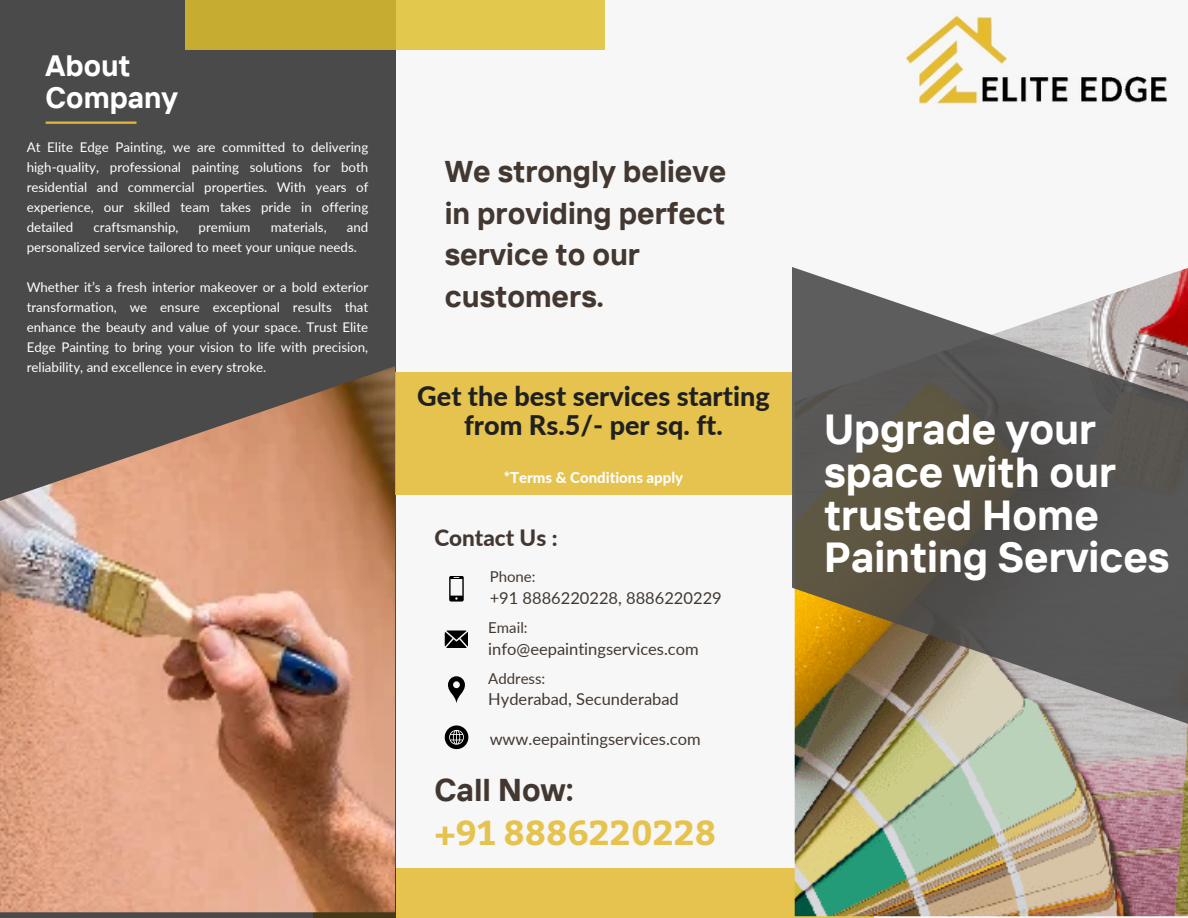
<style>
.page{position:relative;width:1188px;height:918px;background:#f7f7f7}
.page>*{position:absolute;margin:0;border:0;box-sizing:border-box;transform-origin:0 0}
.t1{font:700 42px/42.8px "TT Interphases";color:#fff}
.t2{font:700 34.5px "Bitter";color:#e6c34e}
.t3{font:700 31.5px "TT Interphases";color:#433831}
.t4{font:700 30px/41.7px "TT Interphases";color:#433831}
.t5{font:700 29.4px/31.5px "TT Interphases";color:#fff}
.t6{font:800 27px/29.2px "Lato";color:#000;text-align:center}
.t7{font:800 22.5px "Lato";color:#433831}
.t8{font:16.5px "Lato";color:#433831}
.t9{font:800 15px "Lato";color:#fff}
.t10{font:15px "Lato";color:#433831}
.t11{font:13.35px/20px "Lato";color:#fff;text-align:justify}
</style>
<div class="page">
<div style="left:314px;top:869px;width:560px;height:49px;background:#e6c34e"></div>
<div style="left:0;top:0;width:395px;height:918px;background:#4a4a4a"></div>
<img style="left:0;top:366px;width:395px;height:546px">
<hr style="left:46px;top:122px;width:91px;height:2px;background:#e3bb35">
<div style="left:185px;top:0;width:420px;height:49px;background:linear-gradient(to right,#bfa52a,#e9cf54)"></div>
<img style="left:795px;top:724px;width:393px;height:192px">
<svg style="left:792px;top:267px;width:396px;height:457px;background:#777065"></svg>
<svg style="left:449px;top:576px;width:15px;height:26px"></svg>
<svg style="left:445px;top:631px;width:23px;height:17px"></svg>
<svg style="left:448px;top:676px;width:17px;height:27px"></svg>
<div style="left:395px;top:372px;width:397px;height:123px;background:#e5c34e"></div>
<svg style="left:445px;top:725px;width:23px;height:24px"></svg>
<img style="left:905px;top:15px;width:262px;height:90px">
<p class="t5" style="left:46px;top:50px;width:134px">About<br>Company</p>
<p class="t11" style="left:27px;top:137px;width:343px">At Elite Edge Painting, we are committed to delivering high-quality, professional painting solutions for both residential and commercial properties. With years of experience, our skilled team takes pride in offering detailed</p>
<p class="t11" style="left:27px;top:217px;width:343px;text-indent:320px">and personalized service tailored to meet your unique needs.</p>
<p class="t11" style="left:27px;top:277px;width:343px">Whether it’s a fresh interior makeover or a bold exterior transformation, we ensure exceptional results that enhance the beauty and value of your space. Trust Elite Edge Painting to bring your vision to life with precision, reliability, and excellence in every stroke.</p>
<p class="t11" style="left:94px;top:217px;width:87px">craftsmanship,</p>
<p class="t11" style="left:199px;top:217px;width:53px">premium</p>
<p class="t11" style="left:271px;top:217px;width:58px">materials,</p>
<h6 class="t4" style="left:445px;top:150px;width:283px">We strongly believe in providing perfect service to our customers.</h6>
<h3 class="t6" style="left:417px;top:381px;width:354px">Get the best services starting from Rs.5/- per sq. ft.</h3>
<p class="t9" style="left:504px;top:469px;width:181px">*Terms &amp; Conditions apply</p>
<h1 class="t7" style="left:434px;top:524px;width:125px">Contact Us :</h1>
<h4 class="t10" style="left:490px;top:568px;width:47px">Phone:</h4>
<h5 class="t8" style="left:490px;top:588px;width:234px">+91 8886220228, 8886220229</h5>
<h6 class="t10" style="left:488px;top:618px;width:41px">Email:</h6>
<h6 class="t8" style="left:488px;top:638px;width:212px">info@eepaintingservices.com</h6>
<h3 class="t10" style="left:488px;top:669px;width:59px">Address:</h3>
<p class="t8" style="left:488px;top:689px;width:192px">Hyderabad, Secunderabad</p>
<h6 class="t8" style="left:490px;top:729px;width:213px">www.eepaintingservices.com</h6>
<p class="t3" style="left:434px;top:769px;width:140px">Call Now:</p>
<h3 class="t2" style="left:434px;top:807px;width:283px">+91 8886220228</h3>
<h6 class="t1" style="left:824px;top:407px;width:347px">Upgrade your space with our trusted Home<br>Painting Services</h6>
</div>
